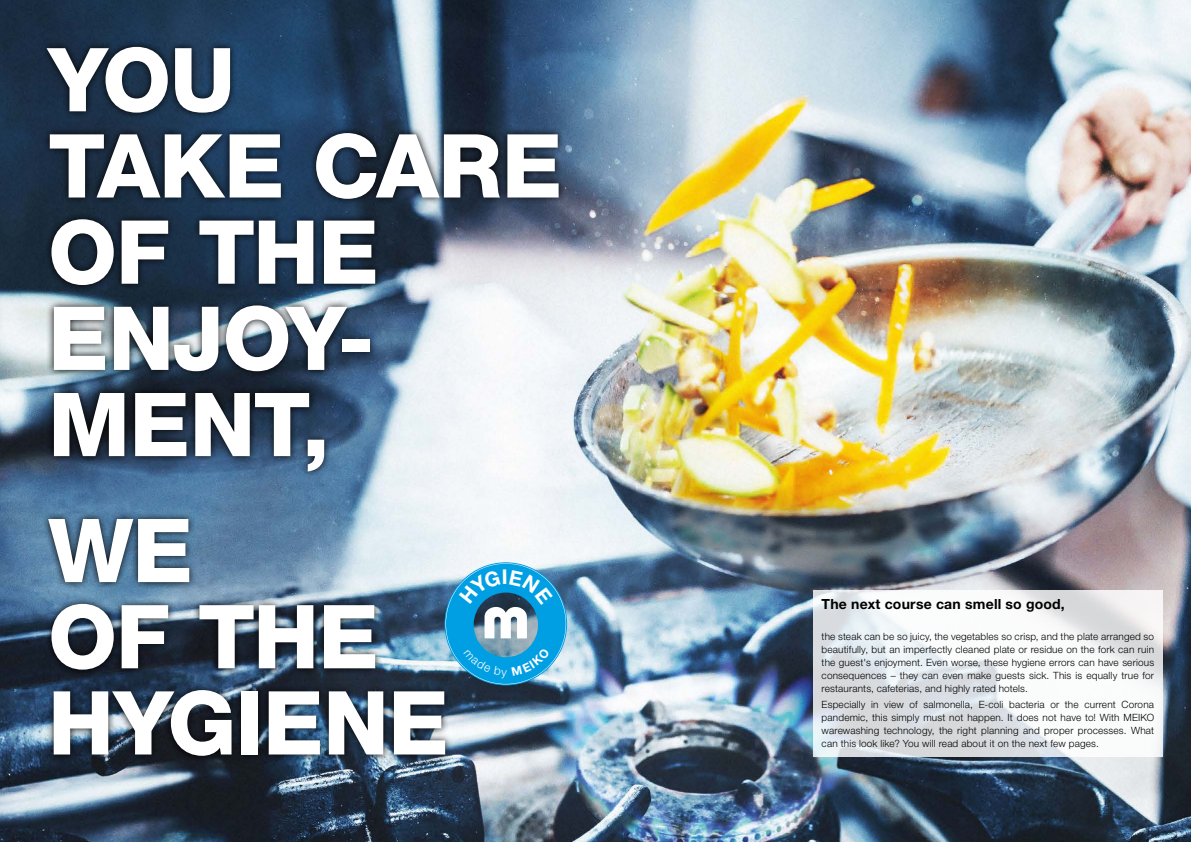
<style>
.page{position:relative;width:1191px;height:842px;background:#fff}
.page>*{position:absolute;margin:0;border:0;box-sizing:border-box;transform-origin:0 0}
.t1{font:800 88.4px/86.2px "Helvetica Neue LTW1 G";letter-spacing:-.01em;color:#fff}
.t2{font:700 14px "Helvetica Neue LTW1 G";letter-spacing:.015em;color:#000}
.t3{font:300 10px/13px "Helvetica Neue LTW1 G";letter-spacing:.015em;color:#000;text-align:justify}
</style>
<div class="page">
<img style="left:0;top:0;width:1191px;height:842px">
<svg style="left:813px;top:590px;width:349px;height:166px"></svg>
<svg style="left:40px;top:39px;width:526px;height:725px;background:#4b5c6c"></svg>
<svg style="left:444px;top:562px;width:123px;height:123px;background:#42a3cf"></svg>
<h1 class="t1" style="left:48px;top:37px;width:515px">YOU<br>TAKE CARE<br>OF THE<br>ENJOY-<br>MENT,</h1>
<h1 class="t1" style="left:48px;top:508px;width:402px">WE<br>OF THE<br>HYGIENE</h1>
<h2 class="t2" style="left:821px;top:595px;width:245px">The next course can smell so good,</h2>
<p class="t3" style="left:821px;top:630px;width:334px">the steak can be so juicy, the vegetables so crisp, and the plate arranged so beautifully, but an imperfectly cleaned plate or residue on the fork can ruin the guest's enjoyment. Even worse, these hygiene errors can have serious consequences – they can even make guests sick. This is equally true for restaurants, cafeterias, and highly rated hotels.</p>
<p class="t3" style="left:821px;top:698px;width:334px">Especially in view of salmonella, E-coli bacteria or the current Corona pandemic, this simply must not happen. It does not have to! With MEIKO warewashing technology, the right planning and proper processes. What can this look like? You will read about it on the next few pages.</p>
</div>
